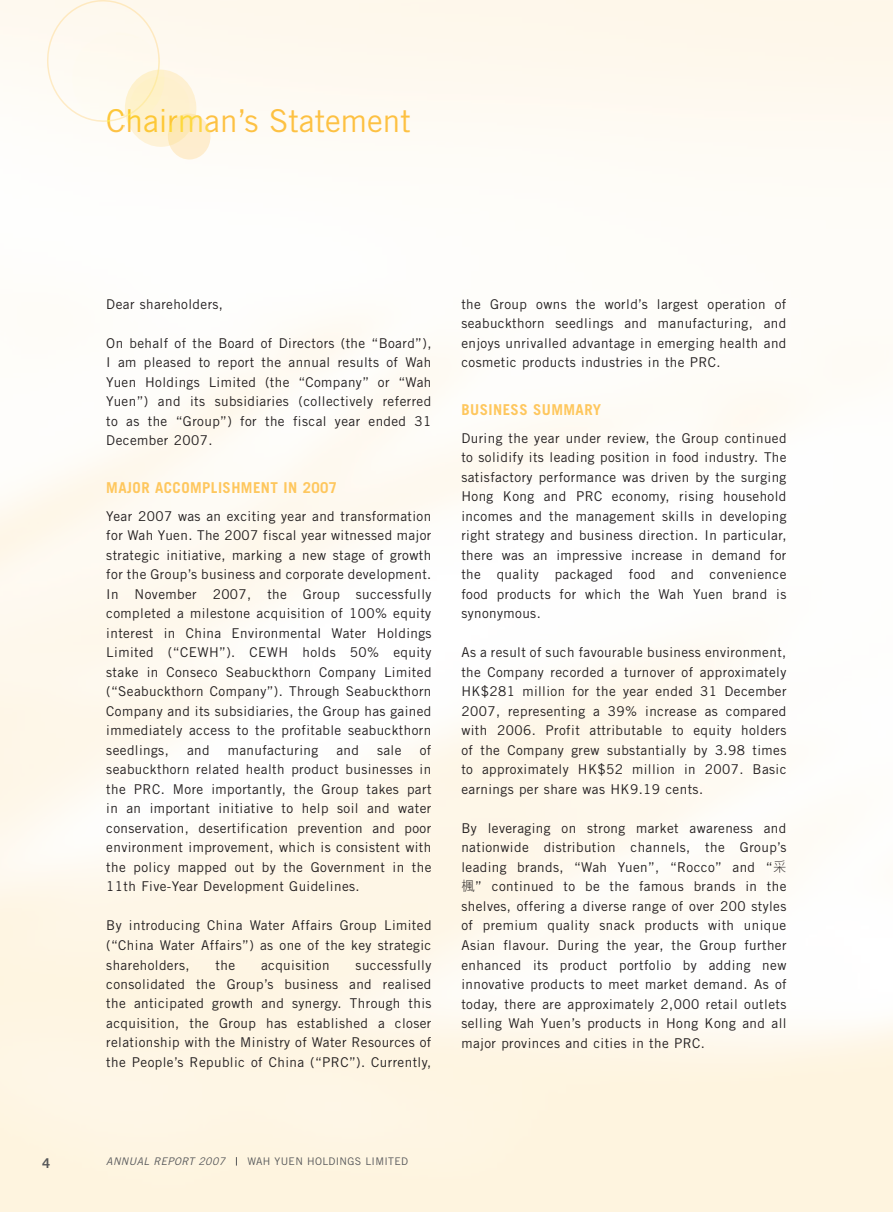
<style>
.page{position:relative;width:893px;height:1212px;background:#fff}
.page>*{position:absolute;margin:0;border:0;box-sizing:border-box;transform-origin:0 0}
.t1{font:31.5px "Trade Gothic LT Std";color:#fdbb2e}
.t2{font:700 15px "Trade Gothic LT Std";letter-spacing:.03em;color:#fec75e}
.t3{font:13.5px/19.5px "Trade Gothic LT Std";letter-spacing:.03em;color:#231f20;text-align:justify}
.t4{font:10.5px "Trade Gothic LT Std";letter-spacing:.03em;color:#57585a}
.t5{font:italic 10.5px "Trade Gothic LT Std";letter-spacing:.03em;color:#57585a}
.s1{font-family:"M Hei HK";font-weight:300}
</style>
<div class="page">
<svg style="left:45px;top:0;width:166px;height:160px"></svg>
<svg style="left:72px;top:32px;width:92px;height:93px;fill:#fefaf0"></svg>
<svg style="left:130px;top:77px;width:59px;height:59px;background:#fdf0ca"></svg>
<svg style="left:43px;top:1158px;width:7px;height:10px"></svg>
<p class="t1" style="left:106px;top:102px;width:306px">Chairman’s Statement</p>
<p class="t3" style="left:106px;top:294px;width:118px">Dear shareholders,</p>
<p class="t3" style="left:106px;top:333px;width:327px">On behalf of the Board of Directors (the “Board”), I am pleased to report the annual results of Wah Yuen Holdings Limited (the “Company” or “Wah Yuen”) and its subsidiaries (collectively referred to as the “Group”) for the fiscal year ended 31<br>December 2007.</p>
<p class="t2" style="left:106px;top:478px;width:232px">MAJOR ACCOMPLISHMENT IN 2007</p>
<p class="t3" style="left:106px;top:506px;width:327px">Year 2007 was an exciting year and transformation for Wah Yuen. The 2007 fiscal year witnessed major strategic initiative, marking a new stage of growth for the Group’s business and corporate development.<br>I n November 2007, the Group successfully completed a milestone acquisition of 100% equity interest in China Environmental Water Holdings Limited (“CEWH ”). CEWH</p>
<p class="t3" style="left:106px;top:643px;width:327px;text-indent:196px">holds 50% equity stake in Conseco Seabuckthorn Company Limited (“Seabuckthorn Company”). Through Seabuckthorn Company and its subsidiaries, the Group has gained immediately access to the profitable seabuckthorn seedlings,</p>
<p class="t3" style="left:106px;top:740px;width:327px;text-indent:313px">of seabuckthorn related health product businesses in the PRC. More importantly, the Group takes part in an important initiative to help soil and water conservation, desertification prevention and poor environment improvement, which is consistent with the policy mapped out by the Government in the 11th Five-Year Development Guidelines.</p>
<p class="t3" style="left:106px;top:916px;width:327px">By introducing China Water Affairs Group Limited (“China Water Affairs”) as one of the key strategic shareholders,</p>
<p class="t3" style="left:187px;top:740px;width:24px">and</p>
<p class="t3" style="left:228px;top:740px;width:92px">manufacturing</p>
<p class="t3" style="left:336px;top:740px;width:24px">and</p>
<p class="t3" style="left:377px;top:740px;width:26px">sale</p>
<p class="t3" style="left:106px;top:955px;width:327px;text-indent:249px">successfully consolidated the Group’s business and realised the anticipated growth and synergy. Through this acquisition, the Group has established a closer relationship with the M inistry of Water Resources of the People’s Republic of China (“PRC”). Currently,</p>
<p class="t3" style="left:216px;top:955px;width:21px">the</p>
<p class="t3" style="left:261px;top:955px;width:70px">acquisition</p>
<p class="t3" style="left:461px;top:294px;width:327px">the Group owns the world’s largest operation of seabuckthorn seedlings and manufacturing, and enjoys unrivalled advantage in emerging health and cosmetic products industries in the PRC.</p>
<p class="t2" style="left:461px;top:400px;width:141px">BUSINESS SUMMARY</p>
<p class="t3" style="left:461px;top:428px;width:327px">During the year under review, the Group continued to solidify its leading position in food industry. The satisfactory performance was driven by the surging Hong Kong and PRC economy, rising household incomes and the management skills in developing right strategy and business direction. I n particular, there was an impressive increase in demand for the quality packaged food and convenience food products for which the Wah Yuen brand is synonymous.</p>
<p class="t3" style="left:461px;top:643px;width:327px">As a result of such favourable business environment, the Company recorded a turnover of approximately H K$281 million for the year ended 31 December 2007, representing a 39% increase as compared with 2006. Profit attributable to equity holders of the Company grew substantially by 3.98 times to approximately H K$52 million in 2007. Basic earnings per share was H K9.19 cents.</p>
<p class="t3" style="left:461px;top:818px;width:327px">By leveraging on strong market awareness and nationwide distribution channels, the Group’s leading brands, “Wah Yuen”, “Rocco” and “<span class="s1">采楓</span>” continued to be the famous brands in the shelves, offering a diverse range of over 200 styles of premium quality snack products with unique Asian flavour. During the year, the Group further enhanced its product portfolio by adding new innovative products to meet market demand. As of today, there are approximately 2,000 retail outlets selling Wah Yuen’s products in Hong Kong and all major provinces and cities in the PRC.</p>
<p class="t5" style="left:106px;top:1155px;width:120px">ANNUAL REPORT 2007</p>
<p class="t4" style="left:247px;top:1155px;width:162px">Wah Yuen Holdings Limited</p>
</div>
